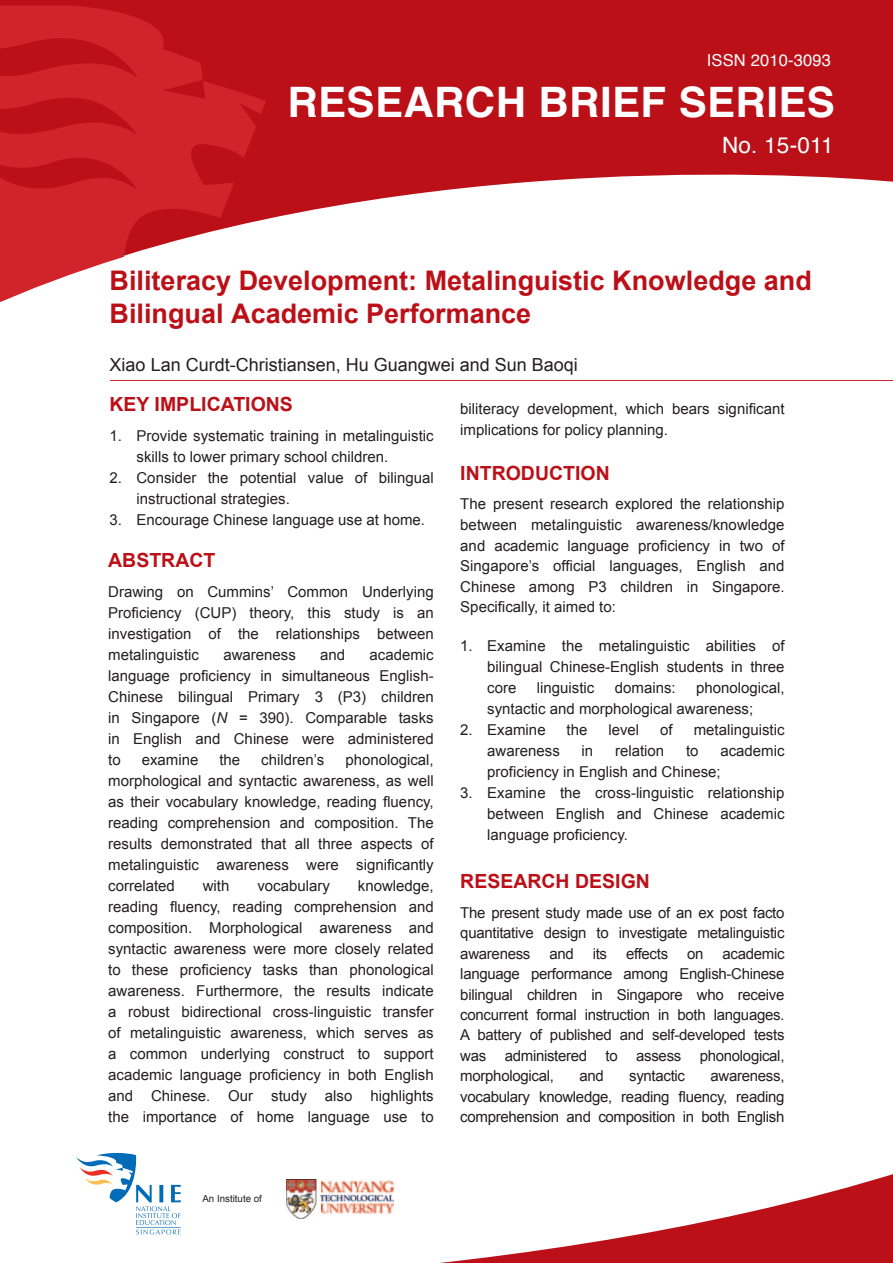
<style>
.page{position:relative;width:893px;height:1263px;background:#fff}
.page>*{position:absolute;margin:0;border:0;box-sizing:border-box;transform-origin:0 0}
.t1{font:700 42px "Helvetica";letter-spacing:.01em;color:#fff}
.t2{font:700 27px/33px "Arial";color:#bb1018}
.t3{font:22.5px "Helvetica";letter-spacing:.01em;color:#fff}
.t4{font:700 19.5px "Arial";color:#bb1018}
.t5{font:18px "Arial";color:#231f20}
.t6{font:16.5px "Helvetica";letter-spacing:.01em;color:#fff}
.t7{font:15px/21px "Arial";color:#231f20;text-align:justify}
.t8{font:15px "Arial";letter-spacing:-.02em;color:#231f20}
.t9{font:9.75px "Arial";color:#231f20}
.s1{font-style:italic}
</style>
<div class="page">
<svg style="left:0;top:0;width:893px;height:219px;background:#c5333a"></svg>
<svg style="left:76px;top:1153px;width:105px;height:81px"></svg>
<svg style="left:286px;top:1174px;width:607px;height:89px"></svg>
<hr style="left:110px;top:381px;width:783px;height:1px;background:#d1232a">
<svg style="left:0;top:5px;width:266px;height:297px;background:#d13d43"></svg>
<p class="t6" style="left:707px;top:48px;width:126px">ISSN 2010-3093</p>
<h1 class="t1" style="left:287px;top:69px;width:549px">RESEARCH BRIEF SERIES</h1>
<h3 class="t3" style="left:722px;top:128px;width:113px">No. 15-011</h3>
<h2 class="t2" style="left:110px;top:265px;width:704px">Biliteracy development: Metalinguistic knowledge and<br>Bilingual Academic Performance</h2>
<p class="t5" style="left:110px;top:353px;width:470px">Xiao Lan Curdt-Christiansen, Hu Guangwei and Sun Baoqi</p>
<h3 class="t4" style="left:109px;top:391px;width:185px">kEY IMPLICATIONS</h3>
<p class="t7" style="left:136px;top:425px;width:299px;text-indent:-27px">1. Provide systematic training in metalinguistic skills to lower primary school children.</p>
<p class="t7" style="left:136px;top:467px;width:299px;text-indent:-27px">2. Consider the potential value of bilingual instructional strategies.</p>
<p class="t7" style="left:109px;top:509px;width:317px">3. Encourage Chinese language use at home.</p>
<h3 class="t4" style="left:108px;top:547px;width:109px">ABSTRACT</h3>
<p class="t7" style="left:108px;top:581px;width:327px">Drawing on Cummins’ Common Underlying Proficiency (CUP) theory, this study is an investigation of the relationships between metalinguistic</p>
<p class="t7" style="left:108px;top:644px;width:327px;text-indent:261px">academic language proficiency in simultaneous English-Chinese bilingual Primary 3 (P3) children in Singapore (<span class="s1">N</span> = 390). Comparable tasks in English and Chinese were administered to</p>
<p class="t7" style="left:223px;top:644px;width:74px">awareness</p>
<p class="t7" style="left:320px;top:644px;width:27px">and</p>
<p class="t7" style="left:142px;top:749px;width:58px">examine</p>
<p class="t7" style="left:219px;top:749px;width:22px">the</p>
<p class="t7" style="left:261px;top:749px;width:65px">children’s</p>
<p class="t7" style="left:108px;top:749px;width:327px;text-indent:237px">phonological, morphological and syntactic awareness, as well as their vocabulary knowledge, reading fluency, reading comprehension and composition. The results demonstrated that all three aspects of metalinguistic awareness were significantly correlated</p>
<p class="t7" style="left:108px;top:875px;width:327px;text-indent:250px">knowledge, reading fluency, reading comprehension and composition. Morphological awareness and syntactic awareness were more closely related to these proficiency tasks than phonological awareness. Furthermore, the results indicate a robust bidirectional cross-linguistic transfer of metalinguistic awareness, which serves as a common underlying construct to support academic language proficiency in both English and Chinese. Our study also highlights the importance of home language use to</p>
<p class="t7" style="left:203px;top:875px;width:28px">with</p>
<p class="t7" style="left:257px;top:875px;width:74px">vocabulary</p>
<p class="t7" style="left:460px;top:398px;width:326px">biliteracy development, which bears significant implications for policy planning.</p>
<h3 class="t4" style="left:460px;top:460px;width:151px">INTROdUCTION</h3>
<p class="t7" style="left:460px;top:494px;width:326px;line-height:20.5px">The present research explored the relationship between metalinguistic awareness/knowledge and academic language proficiency in two of Singapore’s official languages, English and Chinese among P3 children in Singapore.<br>Specifically, it aimed to:</p>
<p class="t7" style="left:487px;top:636px;width:299px;text-indent:-27px">1. Examine the metalinguistic abilities of bilingual Chinese-English students in three core</p>
<p class="t7" style="left:487px;top:678px;width:299px;text-indent:209px">phonological, syntactic and morphological awareness;</p>
<p class="t7" style="left:460px;top:720px;width:87px">2. Examine</p>
<p class="t7" style="left:567px;top:720px;width:22px">the</p>
<p class="t7" style="left:608px;top:720px;width:32px">level</p>
<p class="t7" style="left:660px;top:720px;width:14px">of</p>
<p class="t7" style="left:694px;top:720px;width:92px">metalinguistic</p>
<p class="t7" style="left:487px;top:741px;width:74px">awareness</p>
<p class="t7" style="left:582px;top:741px;width:13px">in</p>
<p class="t7" style="left:615px;top:741px;width:51px">relation</p>
<p class="t7" style="left:686px;top:741px;width:14px">to</p>
<p class="t7" style="left:537px;top:678px;width:59px">linguistic</p>
<p class="t7" style="left:615px;top:678px;width:62px">domains:</p>
<p class="t7" style="left:487px;top:741px;width:299px;text-indent:233px">academic proficiency in English and Chinese;</p>
<p class="t7" style="left:487px;top:783px;width:299px;text-indent:-27px">3. Examine the cross-linguistic relationship between English and Chinese academic language proficiency.</p>
<h3 class="t4" style="left:460px;top:869px;width:191px">RESEARCH dESIgN</h3>
<p class="t7" style="left:460px;top:903px;width:326px;line-height:20.4px">The present study made use of an ex post facto quantitative design to investigate metalinguistic awareness</p>
<p class="t7" style="left:549px;top:943px;width:26px">and</p>
<p class="t7" style="left:593px;top:943px;width:16px">its</p>
<p class="t8" style="left:626px;top:944px;width:44px">effects</p>
<p class="t7" style="left:687px;top:943px;width:18px">on</p>
<p class="t7" style="left:460px;top:943px;width:326px;line-height:20.4px;text-indent:262px">academic language performance among English-Chinese bilingual children in Singapore who receive concurrent formal instruction in both languages.<br>A battery of published and self-developed tests was administered to assess phonological, morphological,</p>
<p class="t7" style="left:579px;top:1066px;width:26px">and</p>
<p class="t8" style="left:629px;top:1066px;width:57px">syntactic</p>
<p class="t7" style="left:460px;top:1066px;width:326px;line-height:20.4px;text-indent:250px">awareness, vocabulary knowledge, reading fluency, reading comprehension and composition in both English</p>
<p class="t9" style="left:202px;top:1192px;width:61px">An Institute of</p>
</div>
